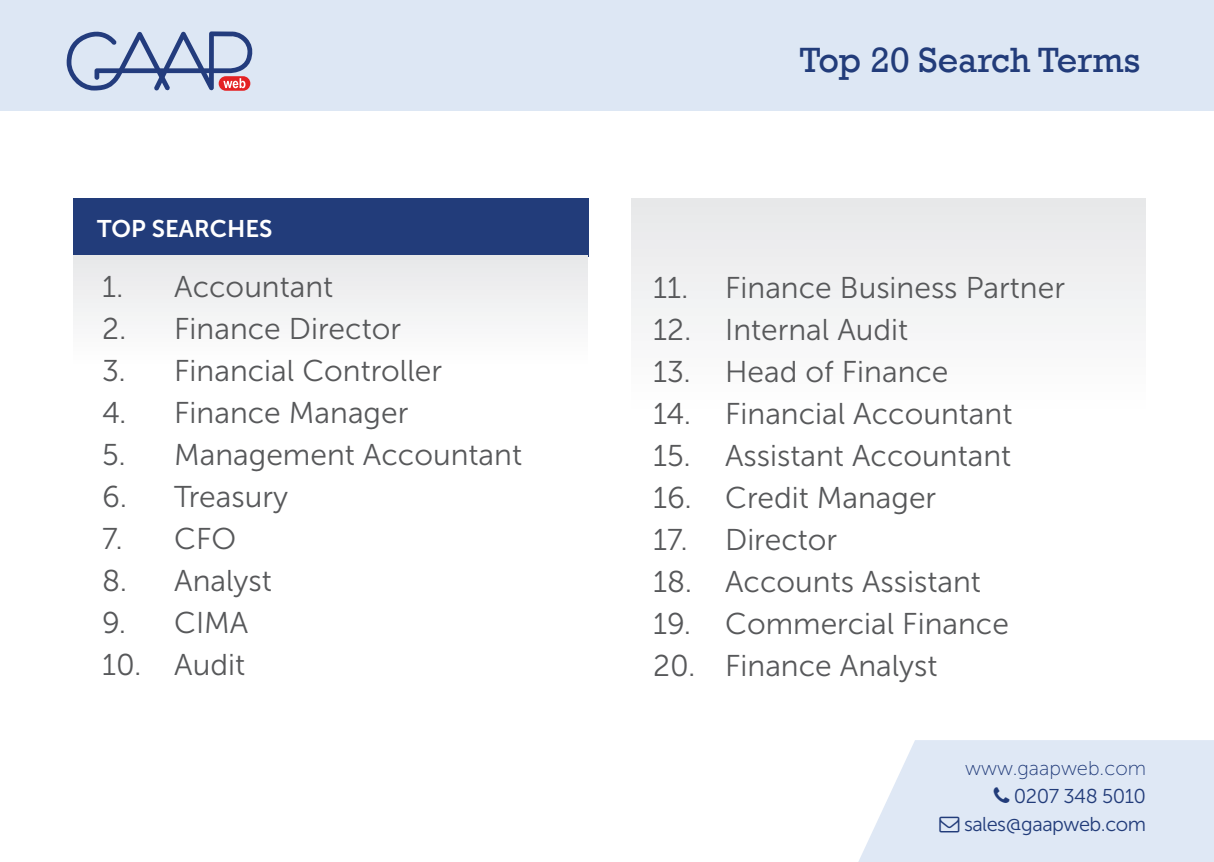
<style>
.page{position:relative;width:1214px;height:862px;background:#fff}
.page>*{position:absolute;margin:0;border:0;box-sizing:border-box;transform-origin:0 0}
.t1{font:36px "Rockwell";color:#223c7a}
.t2{font:30px "Museo Sans 300";color:#57585a}
.t3{font:24px "Museo Sans 700";color:#fff}
.t4{font:20px/28px "Museo Sans 300";letter-spacing:-.025em;color:#223c7a;text-align:right}
.t5{font:20px "Museo Sans 100";color:#223c7a}
</style>
<div class="page">
<div style="left:0;top:0;width:1213px;height:110px;background:#dde7f4"></div>
<svg style="left:67px;top:31px;width:186px;height:60px"></svg>
<div style="left:73px;top:198px;width:515px;height:58px;background:#223c7a"></div>
<div style="left:73px;top:255px;width:514px;height:111px;background:#f2f3f4"></div>
<div style="left:631px;top:198px;width:514px;height:215px;background:#f2f3f4"></div>
<svg style="left:858px;top:740px;width:355px;height:122px;background:#e1e9f5"></svg>
<svg style="left:993px;top:787px;width:16px;height:16px"></svg>
<svg style="left:939px;top:816px;width:20px;height:16px"></svg>
<p class="t3" style="left:97px;top:216px;width:177px">TOP SEARCHES</p>
<p class="t2" style="left:102px;top:270px;width:232px">1. Accountant</p>
<p class="t2" style="left:102px;top:312px;width:300px">2. Finance Director</p>
<p class="t2" style="left:102px;top:354px;width:341px">3. Financial Controller</p>
<p class="t2" style="left:102px;top:396px;width:308px">4. Finance Manager</p>
<p class="t2" style="left:102px;top:438px;width:421px">5. Management Accountant</p>
<p class="t2" style="left:102px;top:480px;width:187px">6. Treasury</p>
<p class="t2" style="left:102px;top:522px;width:135px">7. CFO</p>
<p class="t2" style="left:102px;top:564px;width:171px">8. Analyst</p>
<p class="t2" style="left:102px;top:606px;width:148px">9. CIMA</p>
<p class="t2" style="left:102px;top:648px;width:144px">10. Audit</p>
<p class="t1" style="left:799px;top:39px;width:342px">Top 20 Search Terms</p>
<p class="t2" style="left:653px;top:272px;width:413px">11. Finance Business Partner</p>
<p class="t2" style="left:653px;top:314px;width:256px">12. Internal Audit</p>
<p class="t2" style="left:653px;top:356px;width:297px">13. Head of Finance</p>
<p class="t2" style="left:653px;top:398px;width:361px">14. Financial Accountant</p>
<p class="t2" style="left:653px;top:440px;width:359px">15. Assistant Accountant</p>
<p class="t2" style="left:653px;top:482px;width:285px">16. Credit Manager</p>
<p class="t2" style="left:653px;top:524px;width:186px">17. Director</p>
<p class="t2" style="left:653px;top:566px;width:329px">18. Accounts Assistant</p>
<p class="t2" style="left:653px;top:608px;width:357px">19. Commercial Finance</p>
<p class="t2" style="left:653px;top:650px;width:286px">20. Finance Analyst</p>
<p class="t5" style="left:965px;top:757px;width:182px">www.gaapweb.com</p>
<p class="t4" style="left:963px;top:782px;width:183px">0207 348 5010 sales@gaapweb.com</p>
</div>
